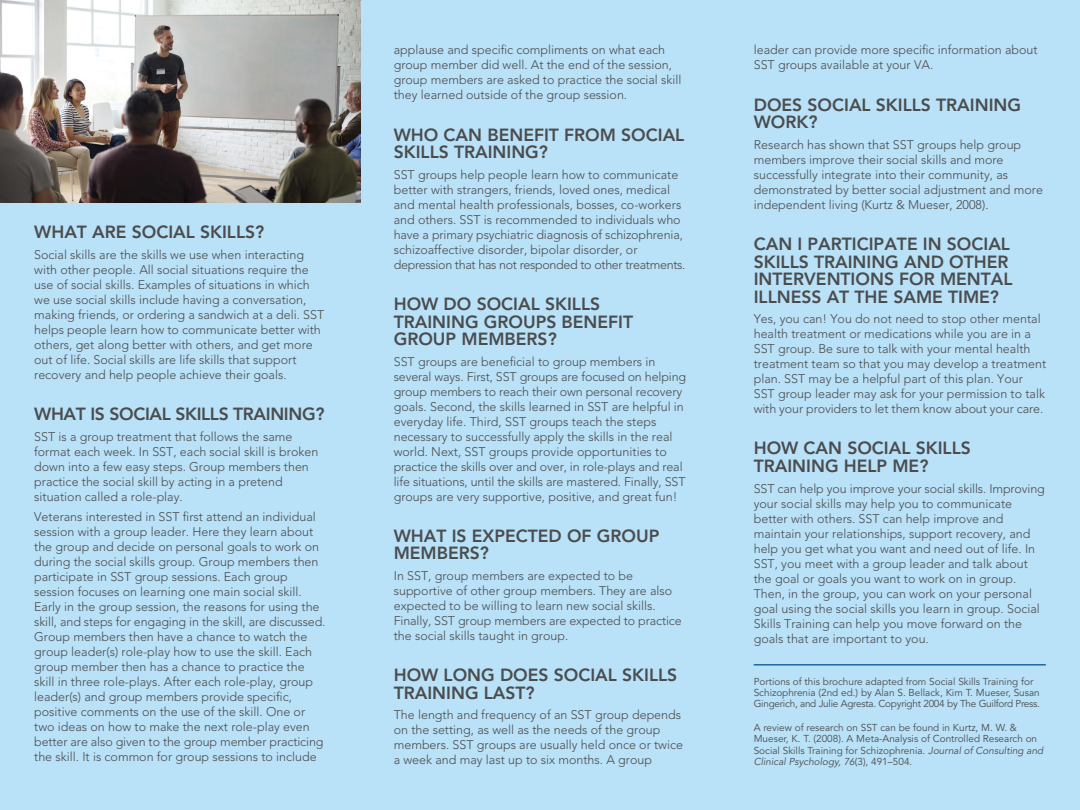
<style>
.page{position:relative;width:1080px;height:810px;background:#b9e1f7}
.page>*{position:absolute;margin:0;border:0;box-sizing:border-box;transform-origin:0 0}
.t1{font:800 17.5px/17.5px "Avenir";color:#4b4c4d}
.t2{font:800 17.5px "Avenir";letter-spacing:-.02em;color:#4b4c4d}
.t3{font:300 12.5px/15px "Avenir";color:#4b4c4d}
.t4{font:10px/11.2px "Avenir";color:#4b4c4d}
.s1{font-style:italic}
</style>
<div class="page">
<img style="left:0;top:0;width:360px;height:202px">
<hr style="left:754px;top:664px;width:292px;height:1px;background:#004f8f">
<h2 class="t1" style="left:34px;top:223px;width:232px">WHAT ARE SOCIAL SKILLS?</h2>
<p class="t3" style="left:34px;top:247px;width:292px">Social skills are the skills we use when interacting with other people. All social situations require the use of social skills. Examples of situations in which we use social skills include having a conversation, making friends, or ordering a sandwich at a deli. SST helps people learn how to communicate better with others, get along better with others, and get more out of life. Social skills are life skills that support recovery and help people achieve their goals.</p>
<h2 class="t2" style="left:34px;top:404px;width:292px">WHAT IS SOCIAL SKILLS TRAINING?</h2>
<p class="t3" style="left:34px;top:429px;width:286px">SST is a group treatment that follows the same format each week. In SST, each social skill is broken down into a few easy steps. Group members then practice the social skill by acting in a pretend situation called a role-play.</p>
<p class="t3" style="left:34px;top:509px;width:293px">Veterans interested in SST first attend an individual session with a group leader. Here they learn about the group and decide on personal goals to work on during the social skills group. Group members then participate in SST group sessions. Each group session focuses on learning one main social skill.<br>Early in the group session, the reasons for using the skill, and steps for engaging in the skill, are discussed.<br>Group members then have a chance to watch the group leader(s) role-play how to use the skill. Each group member then has a chance to practice the skill in three role-plays. After each role-play, group leader(s) and group members provide specific, positive comments on the use of the skill. One or two ideas on how to make the next role-play even better are also given to the group member practicing the skill. It is common for group sessions to include</p>
<p class="t3" style="left:394px;top:43px;width:289px">applause and specific compliments on what each group member did well. At the end of the session, group members are asked to practice the social skill they learned outside of the group session.</p>
<h2 class="t1" style="left:394px;top:126px;width:292px">WHO CAN BENEFIT FROM SOCIAL<br>SKILLS TRAINING?</h2>
<p class="t3" style="left:394px;top:167px;width:293px">SST groups help people learn how to communicate better with strangers, friends, loved ones, medical and mental health professionals, bosses, co-workers and others. SST is recommended to individuals who have a primary psychiatric diagnosis of schizophrenia, schizoaffective disorder, bipolar disorder, or depression that has not responded to other treatments.</p>
<h2 class="t1" style="left:394px;top:295px;width:241px">HOW DO SOCIAL SKILLS<br>TRAINING GROUPS BENEFIT<br>GROUP MEMBERS?</h2>
<p class="t3" style="left:394px;top:354px;width:294px">SST groups are beneficial to group members in several ways. First, SST groups are focused on helping group members to reach their own personal recovery goals. Second, the skills learned in SST are helpful in everyday life. Third, SST groups teach the steps necessary to successfully apply the skills in the real world. Next, SST groups provide opportunities to practice the skills over and over, in role-plays and real life situations, until the skills are mastered. Finally, SST groups are very supportive, positive, and great fun!</p>
<h2 class="t1" style="left:394px;top:527px;width:267px">WHAT IS EXPECTED OF GROUP<br>MEMBERS?</h2>
<p class="t3" style="left:394px;top:568px;width:290px">In SST, group members are expected to be supportive of other group members. They are also expected to be willing to learn new social skills.<br>Finally, SST group members are expected to practice the social skills taught in group.</p>
<h2 class="t1" style="left:394px;top:666px;width:285px">HOW LONG DOES SOCIAL SKILLS<br>TRAINING LAST?</h2>
<p class="t3" style="left:394px;top:708px;width:291px">The length and frequency of an SST group depends on the setting, as well as the needs of the group members. SST groups are usually held once or twice a week and may last up to six months. A group</p>
<p class="t3" style="left:754px;top:43px;width:285px">leader can provide more specific information about<br>SST groups available at your VA.</p>
<h2 class="t1" style="left:754px;top:96px;width:269px">DOES SOCIAL SKILLS TRAINING<br>WORK?</h2>
<p class="t3" style="left:754px;top:137px;width:291px">Research has shown that SST groups help group members improve their social skills and more successfully integrate into their community, as demonstrated by better social adjustment and more independent living (Kurtz &amp; Mueser, 2008).</p>
<h2 class="t1" style="left:754px;top:235px;width:260px">CAN I PARTICIPATE IN SOCIAL<br>SKILLS TRAINING AND OTHER<br>INTERVENTIONS FOR MENTAL<br>ILLNESS AT THE SAME TIME?</h2>
<p class="t3" style="left:754px;top:311px;width:294px">Yes, you can! You do not need to stop other mental health treatment or medications while you are in a SST group. Be sure to talk with your mental health treatment team so that you may develop a treatment plan. SST may be a helpful part of this plan. Your SST group leader may ask for your permission to talk with your providers to let them know about your care.</p>
<h2 class="t1" style="left:754px;top:440px;width:219px">HOW CAN SOCIAL SKILLS<br>TRAINING HELP ME?</h2>
<p class="t3" style="left:754px;top:481px;width:293px">SST can help you improve your social skills. Improving your social skills may help you to communicate better with others. SST can help improve and maintain your relationships, support recovery, and help you get what you want and need out of life. In SST, you meet with a group leader and talk about the goal or goals you want to work on in group.<br>Then, in the group, you can work on your personal goal using the social skills you learn in group. Social Skills Training can help you move forward on the goals that are important to you.</p>
<p class="t4" style="left:754px;top:676px;width:288px">Portions of this brochure adapted from Social Skills Training for<br>Schizophrenia (2nd ed.) by Alan S. Bellack, Kim T. Mueser, Susan<br>Gingerich, and Julie Agresta. Copyright 2004 by The Guilford Press.</p>
<p class="t4" style="left:754px;top:722px;width:291px">A review of research on SST can be found in Kurtz, M. W. &amp; Mueser, K. T. (2008). A Meta-Analysis of Controlled Research on Social Skills Training for Schizophrenia. <span class="s1">Journal of Consulting and Clinical Psychology, 76</span>(3)<span class="s1">,</span> 491–504.</p>
</div>
